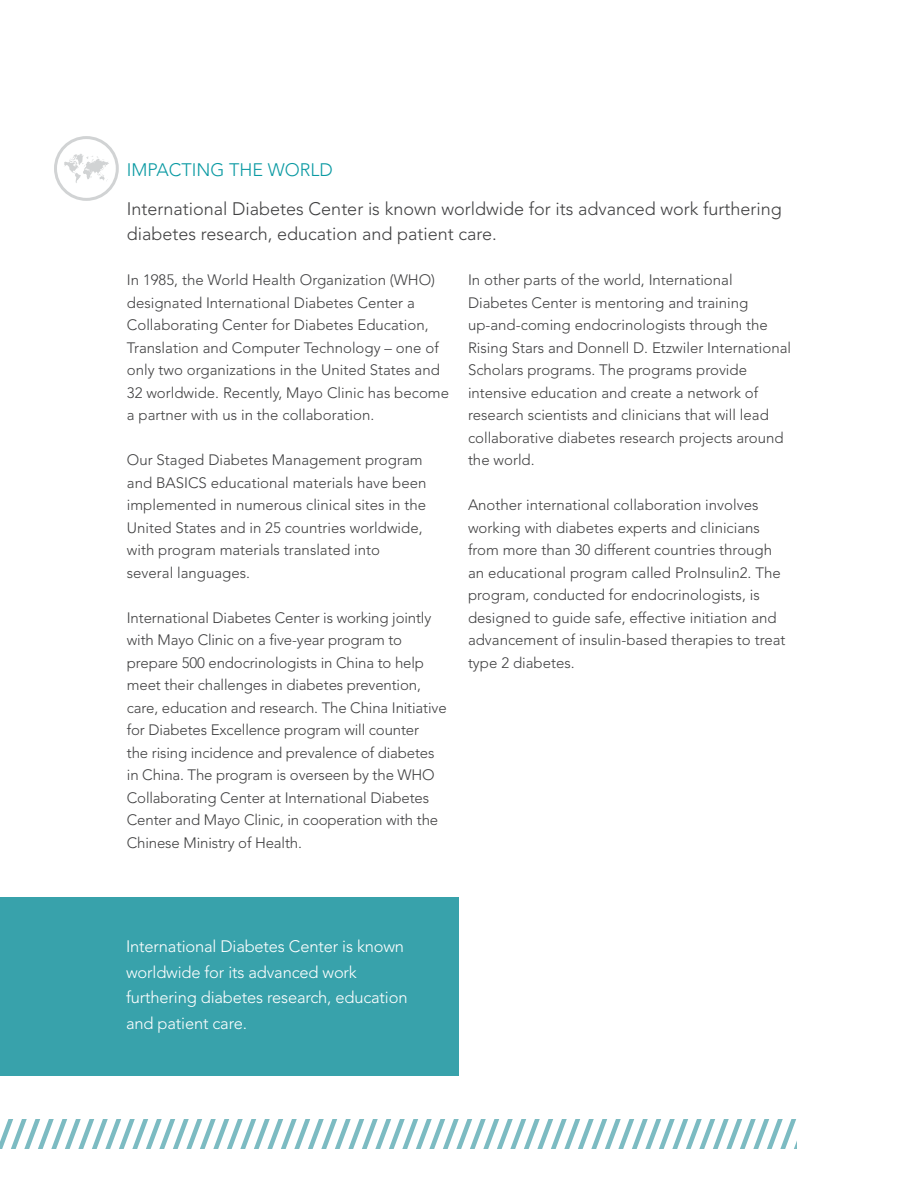
<style>
.page{position:relative;width:918px;height:1188px;background:#fff}
.page>*{position:absolute;margin:0;border:0;box-sizing:border-box;transform-origin:0 0}
.t1{font:300 18px/25.5px "Avenir";color:#404041}
.t2{font:300 18px "Avenir";color:#0b9aa3}
.t3{font:300 16.5px/25.5px "Avenir";letter-spacing:-.01em;color:#fff}
.t4{font:300 15px/22.5px "Avenir";color:#404041}
</style>
<div class="page">
<div style="left:0;top:898px;width:459px;height:178px;background:#38a2ab"></div>
<svg style="left:0;top:1119px;width:796px;height:30px"></svg>
<svg style="left:64px;top:154px;width:45px;height:29px"></svg>
<div style="left:54px;top:136px;width:65px;height:65px;border:3px solid #d1d3d4;border-radius:50%"></div>
<p class="t2" style="left:127px;top:162px;width:208px">IMPACTING THE WORLD</p>
<p class="t1" style="left:127px;top:197px;width:656px">International Diabetes Center is known worldwide for its advanced work furthering diabetes research, education and patient care.</p>
<p class="t4" style="left:127px;top:270px;width:324px">In 1985, the World Health Organization (WHO) designated International Diabetes Center a Collaborating Center for Diabetes Education, Translation and Computer Technology – one of only two organizations in the United States and 32 worldwide. Recently, Mayo Clinic has become a partner with us in the collaboration.</p>
<p class="t4" style="left:127px;top:450px;width:301px">Our Staged Diabetes Management program and BASICS educational materials have been implemented in numerous clinical sites in the United States and in 25 countries worldwide, with program materials translated into several languages.</p>
<p class="t4" style="left:127px;top:607px;width:321px">International Diabetes Center is working jointly with Mayo Clinic on a five-year program to prepare 500 endocrinologists in China to help meet their challenges in diabetes prevention, care, education and research. The China Initiative for Diabetes Excellence program will counter<br>the rising incidence and prevalence of diabetes in China. The program is overseen by the WHO Collaborating Center at International Diabetes Center and Mayo Clinic, in cooperation with the Chinese Ministry of Health.</p>
<p class="t4" style="left:468px;top:270px;width:325px">In other parts of the world, International Diabetes Center is mentoring and training up-and-coming endocrinologists through the Rising Stars and Donnell D. Etzwiler International Scholars programs. The programs provide intensive education and create a network of research scientists and clinicians that will lead collaborative diabetes research projects around the world.</p>
<p class="t4" style="left:468px;top:495px;width:319px">Another international collaboration involves working with diabetes experts and clinicians from more than 30 different countries through an educational program called ProInsulin2. The program, conducted for endocrinologists, is designed to guide safe, effective initiation and advancement of insulin-based therapies to treat type 2 diabetes.</p>
<p class="t3" style="left:126px;top:935px;width:283px">International Diabetes Center is known worldwide for its advanced work furthering diabetes research, education and patient care.</p>
</div>
